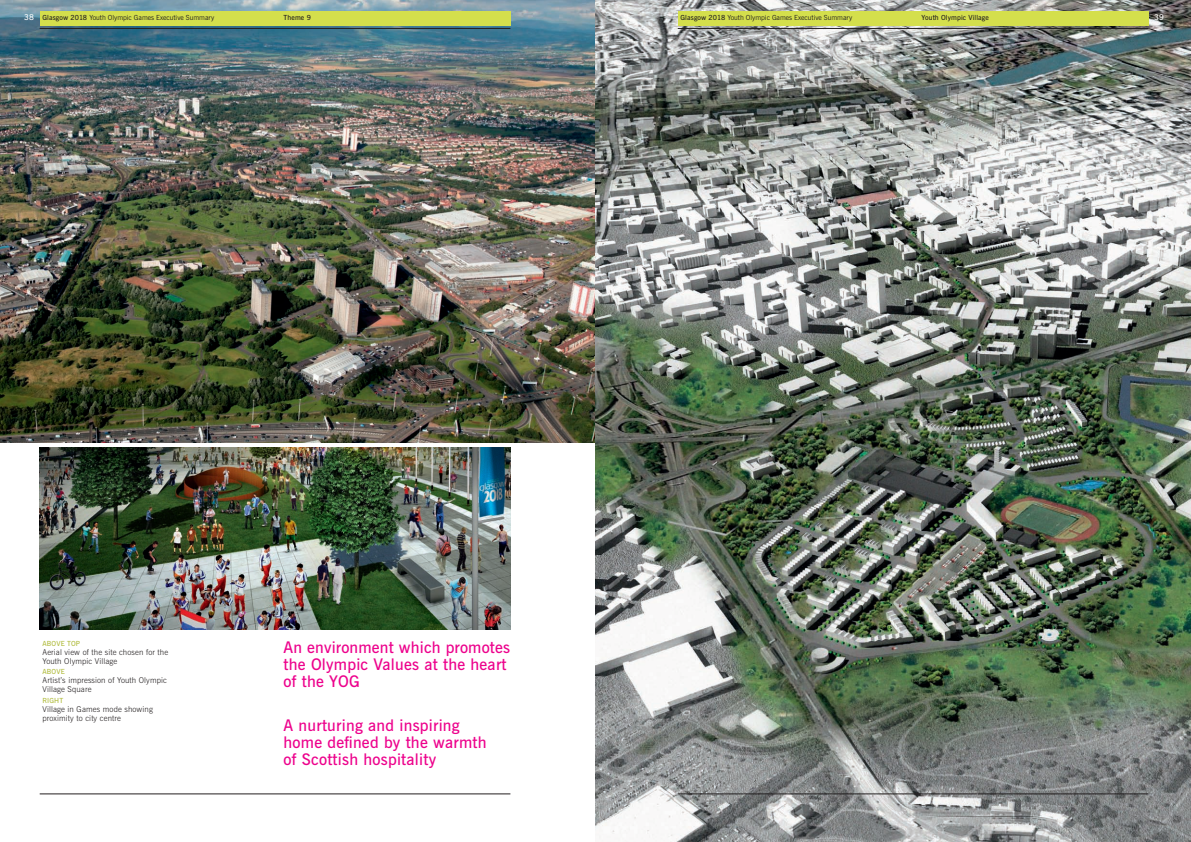
<style>
.page{position:relative;width:1191px;height:842px;background:#fff}
.page>*{position:absolute;margin:0;border:0;box-sizing:border-box;transform-origin:0 0}
.t1{font:600 16px/17px "News Gothic BT";letter-spacing:.015em;color:#ed028c}
.t2{font:300 8px/9px "News Gothic BT";letter-spacing:.015em;color:#231f20}
.t3{font:600 8px "News Gothic BT";color:#fff}
.t4{font:7px "News Gothic BT";letter-spacing:-.005em;color:#231f20}
.t5{font:600 7px "News Gothic BT";letter-spacing:.015em;color:#231f20}
.t6{font:600 7px "News Gothic BT";letter-spacing:.015em;color:#b2bd41}
.s1{font-weight:600;font-size:8px;color:#fff}
.s2{font-weight:600}
</style>
<div class="page">
<img style="left:0;top:0;width:595px;height:442px">
<div style="left:40px;top:11px;width:470px;height:15px;background:#d4df4c"></div>
<hr style="left:40px;top:794px;width:470px;height:1px;background:#231f20">
<hr style="left:40px;top:28px;width:470px;height:1px;background:#231f20">
<img style="left:40px;top:448px;width:470px;height:181px">
<img style="left:595px;top:0;width:596px;height:842px">
<hr style="left:677px;top:794px;width:471px;height:1px;background:#231f20">
<hr style="left:677px;top:28px;width:471px;height:1px;background:#231f20">
<div style="left:677px;top:11px;width:471px;height:15px;background:#d4df4c"></div>
<p class="t4" style="left:24px;top:13px;width:191px"><span class="s1">38</span> <span class="s2">Glasgow 2018</span> Youth Olympic Games Executive Summary</p>
<p class="t5" style="left:283px;top:13px;width:29px">Theme 9</p>
<p class="t4" style="left:680px;top:13px;width:173px"><span class="s2">Glasgow 2018</span> Youth Olympic Games Executive Summary</p>
<p class="t5" style="left:921px;top:13px;width:69px">Youth Olympic village</p>
<p class="t3" style="left:1154px;top:12px;width:11px">39</p>
<p class="t6" style="left:43px;top:639px;width:39px">AbOve TOP</p>
<p class="t2" style="left:43px;top:648px;width:127px">Aerial view of the site chosen for the<br>Youth Olympic Village</p>
<p class="t6" style="left:43px;top:668px;width:24px">AbOve</p>
<p class="t2" style="left:43px;top:676px;width:126px">Artist’s impression of Youth Olympic<br>Village Square</p>
<p class="t6" style="left:43px;top:696px;width:22px">rIGhT</p>
<p class="t2" style="left:43px;top:704px;width:112px">Village in Games mode showing proximity to city centre</p>
<h1 class="t1" style="left:283px;top:639px;width:228px">An environment which promotes the Olympic values at the heart of the YOG</h1>
<h1 class="t1" style="left:283px;top:717px;width:205px">A nurturing and inspiring home defined by the warmth of Scottish hospitality</h1>
</div>
